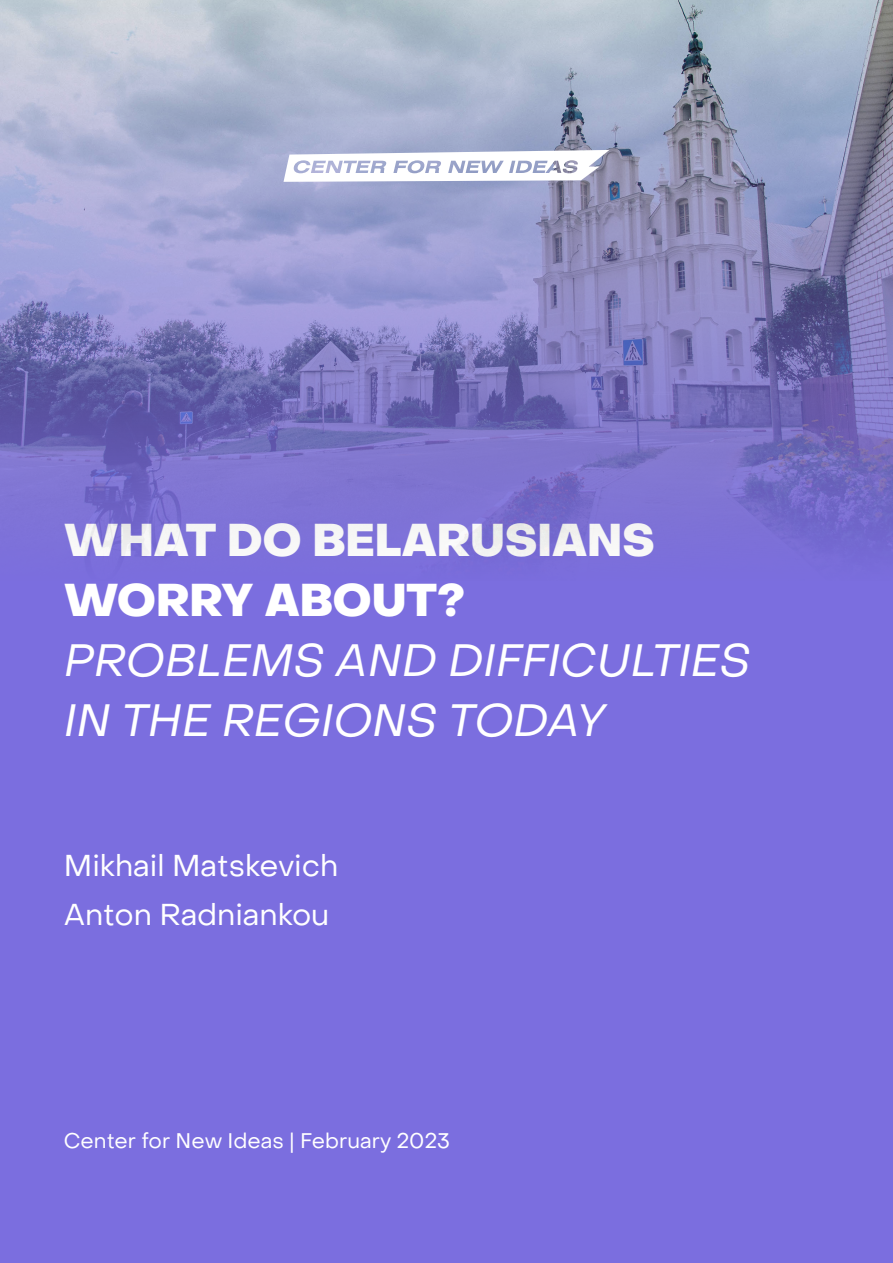
<style>
.page{position:relative;width:893px;height:1263px;background:#fff}
.page>*{position:absolute;margin:0;border:0;box-sizing:border-box;transform-origin:0 0}
.t1{font:italic 45px/60px "Object Sans";color:#fff}
.t2{font:30px "Object Sans";color:#fff}
.t3{font:21px "Object Sans";color:#fff}
.s1{font-weight:800;font-style:normal}
</style>
<div class="page">
<div style="left:0;top:2px;width:893px;height:1261px;background:#7b6edf"></div>
<img style="left:0;top:0;width:893px;height:558px">
<svg style="left:283px;top:150px;width:326px;height:32px"></svg>
<p class="t1" style="left:64px;top:510px;width:688px"><span class="s1">WHAT DO BELARUSIANS<br>WORRY ABOUT?<br></span>PROBLEMS AND DIFFICULTIES<br>IN THE REGIONS TODAY</p>
<p class="t2" style="left:64px;top:847px;width:276px">Mikhail Matskevich</p>
<p class="t2" style="left:64px;top:896px;width:267px">Anton Radniankou</p>
<p class="t3" style="left:64px;top:1127px;width:387px">Center for New Ideas | February 2023</p>
</div>
